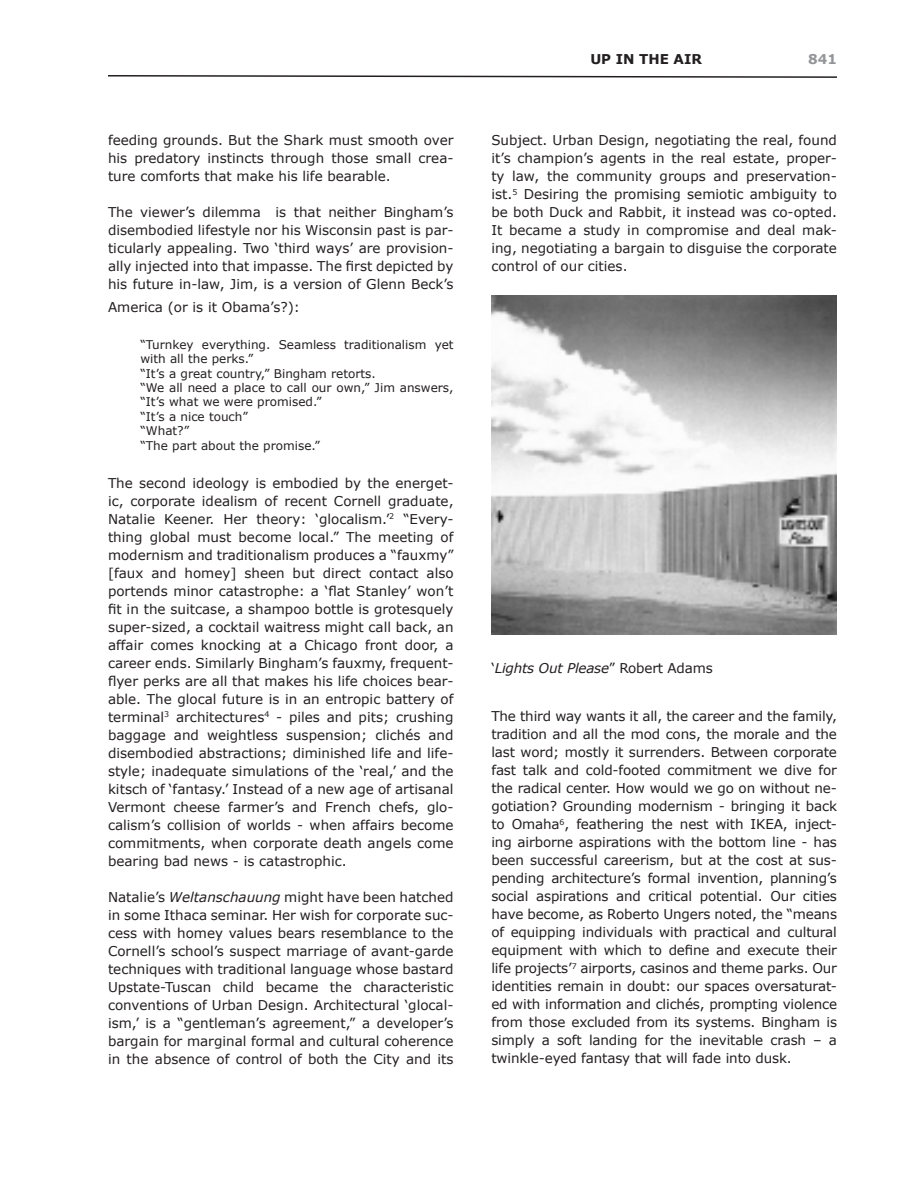
<style>
.page{position:relative;width:918px;height:1188px;background:#fff}
.page>*{position:absolute;margin:0;border:0;box-sizing:border-box;transform-origin:0 0}
.Heading_1{font:13.5px/18px "Verdana";color:#231f20;text-align:justify}
.Endnote_Text{font:italic 13.5px "Verdana";letter-spacing:-.015em;color:#231f20}
.t1{font:700 13.5px "Verdana";color:#231f20}
.t2{font:700 13.5px "Verdana";color:#939598}
.t3{font:12px/14.4px "Verdana";color:#231f20}
.s1{font-style:italic}
.s2{font-style:normal}
</style>
<div class="page">
<svg style="left:108px;top:75px;width:729px;height:3px"></svg>
<img style="left:491px;top:296px;width:346px;height:339px">
<p class="Heading_1" style="left:108px;top:131px;width:347px">feeding grounds. But the Shark must smooth over his predatory instincts through those small crea&shy;ture comforts that make his life bearable.</p>
<p class="Heading_1" style="left:108px;top:203px;width:347px">The viewer’s dilemma is that neither Bingham’s disembodied lifestyle nor his Wisconsin past is par&shy;ticularly appealing. Two ‘third ways’ are provision&shy;ally injected into that impasse. The first depicted by his future in-law, Jim, is a version of Glenn Beck’s</p>
<p class="Heading_1" style="left:108px;top:297px;width:194px">America (or is it Obama’s?):</p>
<p class="t3" style="left:140px;top:337px;width:315px">“Turnkey everything. Seamless traditionalism yet with all the perks.”</p>
<p class="t3" style="left:140px;top:366px;width:237px">“It’s a great country,” Bingham retorts.</p>
<p class="t3" style="left:140px;top:380px;width:315px">“We all need a place to call our own,” Jim answers, “It’s what we were promised.”</p>
<p class="t3" style="left:140px;top:409px;width:109px">“It’s a nice touch”</p>
<p class="t3" style="left:140px;top:423px;width:50px">“What?”</p>
<p class="t3" style="left:140px;top:438px;width:181px">“The part about the promise.”</p>
<p class="Heading_1" style="left:108px;top:473px;width:347px">The second ideology is embodied by the energet&shy;ic, corporate idealism of recent Cornell graduate, Natalie Keener. Her theory: ‘glocalism.’<sup>2</sup> “Every&shy;thing global must become local.” The meeting of modernism and traditionalism produces a “fauxmy” [faux and homey] sheen but direct contact also portends minor catastrophe: a ‘flat Stanley’ won’t fit in the suitcase, a shampoo bottle is grotesquely super-sized, a cocktail waitress might call back, an affair comes knocking at a Chicago front door, a career ends. Similarly Bingham’s fauxmy, frequent&shy;flyer perks are all that makes his life choices bear&shy;able. The glocal future is in an entropic battery of terminal<sup>3</sup> architectures<sup>4</sup> - piles and pits; crushing baggage and weightless suspension; clichés and disembodied abstractions; diminished life and life&shy;style; inadequate simulations of the ‘real,’ and the kitsch of ‘fantasy.’ Instead of a new age of artisanal Vermont cheese farmer’s and French chefs, glo&shy;calism’s collision of worlds - when affairs become commitments, when corporate death angels come bearing bad news - is catastrophic.</p>
<p class="Heading_1" style="left:108px;top:887px;width:347px">Natalie’s <span class="s1">Weltanschauung</span> might have been hatched in some Ithaca seminar. Her wish for corporate suc&shy;cess with homey values bears resemblance to the Cornell’s school’s suspect marriage of avant-garde techniques with traditional language whose bastard Upstate-Tuscan child became the characteristic conventions of Urban Design. Architectural ‘glocal&shy;ism,’ is a “gentleman’s agreement,” a developer’s bargain for marginal formal and cultural coherence in the absence of control of both the City and its</p>
<p class="t1" style="left:590px;top:51px;width:113px">UP IN THE AIR</p>
<p class="t2" style="left:808px;top:51px;width:30px">841</p>
<p class="Heading_1" style="left:491px;top:131px;width:347px">Subject. Urban Design, negotiating the real, found it’s champion’s agents in the real estate, proper&shy;ty law, the community groups and preservation&shy;ist.<sup>5</sup> Desiring the promising semiotic ambiguity to be both Duck and Rabbit, it instead was co-opted.<br>It became a study in compromise and deal mak&shy;ing, negotiating a bargain to disguise the corporate control of our cities.</p>
<p class="Endnote_Text" style="left:491px;top:660px;width:223px"><span class="s2">‘</span>Lights Out Please<span class="s2">” Robert Adams</span></p>
<p class="Heading_1" style="left:491px;top:707px;width:347px">The third way wants it all, the career and the family, tradition and all the mod cons, the morale and the last word; mostly it surrenders. Between corporate fast talk and cold-footed commitment we dive for the radical center. How would we go on without ne&shy;gotiation? Grounding modernism - bringing it back to Omaha<sup>6</sup>, feathering the nest with IKEA, inject&shy;ing airborne aspirations with the bottom line - has been successful careerism, but at the cost at sus&shy;pending architecture’s formal invention, planning’s social aspirations and critical potential. Our cities have become, as Roberto Ungers noted, the “means of equipping individuals with practical and cultural equipment with which to define and execute their life projects’<sup>7</sup> airports, casinos and theme parks. Our identities remain in doubt: our spaces oversaturat&shy;ed with information and clichés, prompting violence from those excluded from its systems. Bingham is simply a soft landing for the inevitable crash – a twinkle-eyed fantasy that will fade into dusk.</p>
</div>
